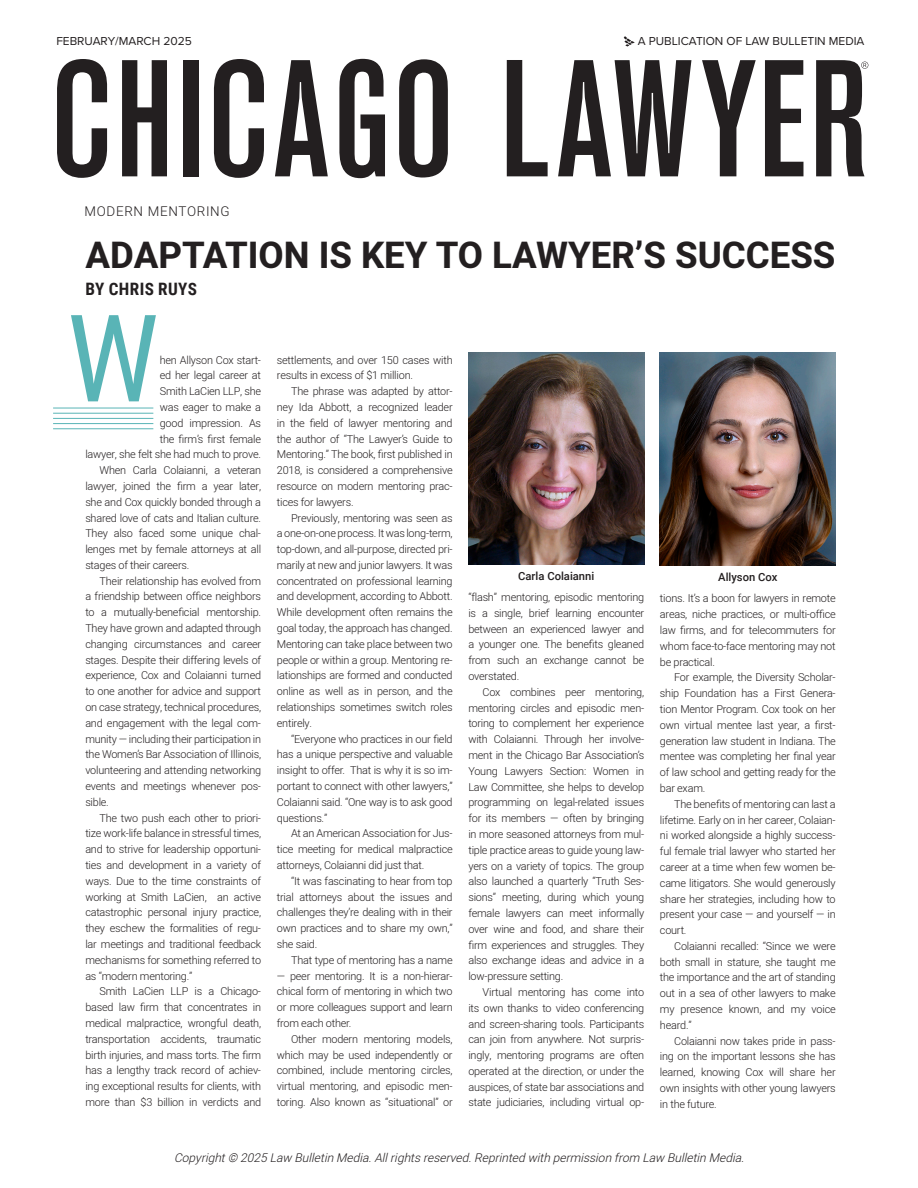
<style>
.page{position:relative;width:918px;height:1188px;background:#fff}
.page>*{position:absolute;margin:0;border:0;box-sizing:border-box;transform-origin:0 0}
.t1{font:121.2px "Roboto Condensed";color:#59b4b6}
.Heading_-_Columnist{font:700 36.6px "Heebo";color:#231f20}
.Subhead_-_Columnist{font:700 17.1px "Roboto Condensed";letter-spacing:.025em;color:#231f20}
.t2{font:300 13.5px "Heebo";letter-spacing:.05em;color:#231f20}
.t3{font:italic 300 12px "Heebo";color:#231f20}
.t4{font:12px "Proxima Nova";color:#231f20}
.Headshot_2{font:500 11.25px "Roboto";color:#231f20}
.Body_copy_-_Heebo{font:300 10.8px/15.8px "Heebo";letter-spacing:-.02em;color:#231f20;text-align:justify}
</style>
<div class="page">
<svg style="left:57px;top:59px;width:50px;height:119px"></svg>
<svg style="left:122px;top:60px;width:45px;height:116px"></svg>
<div style="left:183px;top:60px;width:15px;height:116px;background:#231f20"></div>
<svg style="left:214px;top:59px;width:50px;height:119px"></svg>
<svg style="left:275px;top:60px;width:53px;height:116px"></svg>
<svg style="left:339px;top:59px;width:46px;height:119px"></svg>
<svg style="left:399px;top:59px;width:49px;height:119px"></svg>
<svg style="left:507px;top:60px;width:41px;height:116px"></svg>
<svg style="left:558px;top:60px;width:133px;height:116px"></svg>
<svg style="left:702px;top:60px;width:54px;height:116px"></svg>
<svg style="left:765px;top:60px;width:38px;height:116px"></svg>
<svg style="left:816px;top:60px;width:52px;height:116px"></svg>
<svg style="left:624px;top:36px;width:11px;height:10px"></svg>
<hr style="left:53px;top:408px;width:100px;height:1px;background:#59b4b6">
<hr style="left:53px;top:413px;width:100px;height:1px;background:#59b4b6">
<hr style="left:53px;top:418px;width:100px;height:1px;background:#59b4b6">
<hr style="left:53px;top:423px;width:100px;height:1px;background:#59b4b6">
<hr style="left:53px;top:428px;width:100px;height:1px;background:#59b4b6">
<img style="left:468px;top:352px;width:176px;height:213px">
<img style="left:660px;top:353px;width:176px;height:212px">
<p class="t4" style="left:56px;top:32px;width:137px">FEBRUARY/MARCH 2025</p>
<p class="t4" style="left:638px;top:32px;width:228px">A PUBLICATION OF LAW BULLETIN MEDIA</p>
<p class="t2" style="left:85px;top:201px;width:147px">MODERN MENTORING</p>
<p class="Heading_-_Columnist" style="left:85px;top:229px;width:752px">ADAPTATION IS KEY TO LAWYER’S SUCCESS</p>
<p class="Subhead_-_Columnist" style="left:86px;top:277px;width:113px">BY CHRIS RUYS</p>
<p class="t1" style="left:67px;top:273px;width:94px">W</p>
<p class="Body_copy_-_Heebo" style="left:85px;top:352px;width:177px;text-align:right">hen Allyson Cox start-<br>ed her legal career at<br>Smith LaCien LLP, she<br>was eager to make a<br>good impression. As<br>the firm’s first female<br>lawyer, she felt she had much to prove.</p>
<p class="Body_copy_-_Heebo" style="left:85px;top:462px;width:177px;text-indent:14px">When Carla Colaianni, a veteran lawyer, joined the firm a year later, she and Cox quickly bonded through a shared love of cats and Italian culture.<br>They also faced some unique chal&shy;lenges met by female attorneys at all stages of their careers.</p>
<p class="Body_copy_-_Heebo" style="left:85px;top:573px;width:177px;text-indent:14px">Their relationship has evolved from a friendship between office neighbors to a mutually-beneficial mentorship.<br>They have grown and adapted through changing circumstances and career stages. Despite their differing levels of experience, Cox and Colaianni turned to one another for advice and support on case strategy, technical procedures, and engagement with the legal com&shy;munity — including their participation in the Women’s Bar Association of Illinois, volunteering and attending networking events and meetings whenever pos&shy;sible.</p>
<p class="Body_copy_-_Heebo" style="left:85px;top:810px;width:177px;text-indent:14px">The two push each other to priori&shy;tize work-life balance in stressful times, and to strive for leadership opportuni&shy;ties and development in a variety of ways. Due to the time constraints of working at Smith LaCien, an active catastrophic personal injury practice, they eschew the formalities of regu&shy;lar meetings and traditional feedback mechanisms for something referred to as “modern mentoring.”</p>
<p class="Body_copy_-_Heebo" style="left:85px;top:983px;width:177px;text-indent:14px">Smith LaCien LLP is a Chicago&shy;based law firm that concentrates in medical malpractice, wrongful death, transportation accidents, traumatic birth injuries, and mass torts. The firm has a lengthy track record of achiev&shy;ing exceptional results for clients, with more than $3 billion in verdicts and</p>
<p class="Body_copy_-_Heebo" style="left:277px;top:352px;width:177px">settlements, and over 150 cases with results in excess of $1 million.</p>
<p class="Body_copy_-_Heebo" style="left:277px;top:383px;width:177px;text-indent:14px">The phrase was adapted by attor&shy;ney Ida Abbott, a recognized leader in the field of lawyer mentoring and the author of “The Lawyer’s Guide to Mentoring.” The book, first published in 2018, is considered a comprehensive resource on modern mentoring prac&shy;tices for lawyers.</p>
<p class="Body_copy_-_Heebo" style="left:277px;top:510px;width:177px;text-indent:14px">Previously, mentoring was seen as a one-on-one process. It was long-term, top-down, and all-purpose, directed pri&shy;marily at new and junior lawyers. It was concentrated on professional learning and development, according to Abbott.<br>While development often remains the goal today, the approach has changed.<br>Mentoring can take place between two people or within a group. Mentoring re&shy;lationships are formed and conducted online as well as in person, and the relationships sometimes switch roles entirely.</p>
<p class="Body_copy_-_Heebo" style="left:277px;top:731px;width:177px;text-indent:14px">“Everyone who practices in our field has a unique perspective and valuable insight to offer. That is why it is so im&shy;portant to connect with other lawyers,” Colaianni said. “One way is to ask good questions.”</p>
<p class="Body_copy_-_Heebo" style="left:277px;top:826px;width:177px;text-indent:14px">At an American Association for Jus&shy;tice meeting for medical malpractice attorneys, Colaianni did just that.</p>
<p class="Body_copy_-_Heebo" style="left:277px;top:873px;width:177px;text-indent:14px">“It was fascinating to hear from top trial attorneys about the issues and challenges they’re dealing with in their own practices and to share my own,” she said.</p>
<p class="Body_copy_-_Heebo" style="left:291px;top:952px;width:163px">That type of mentoring has a name</p>
<p class="Body_copy_-_Heebo" style="left:277px;top:968px;width:177px">— peer mentoring. It is a non-hierar&shy;chical form of mentoring in which two or more colleagues support and learn from each other.</p>
<p class="Body_copy_-_Heebo" style="left:277px;top:1031px;width:177px;text-indent:14px">Other modern mentoring models, which may be used independently or combined, include mentoring circles, virtual mentoring, and episodic men&shy;toring. Also known as “situational” or</p>
<p class="Headshot_2" style="left:518px;top:568px;width:78px">Carla Colaianni</p>
<p class="Headshot_2" style="left:718px;top:570px;width:61px">Allyson Cox</p>
<p class="Body_copy_-_Heebo" style="left:468px;top:589px;width:177px">“flash” mentoring, episodic mentoring is a single, brief learning encounter between an experienced lawyer and a younger one. The benefits gleaned from such an exchange cannot be overstated.</p>
<p class="Body_copy_-_Heebo" style="left:468px;top:684px;width:177px;text-indent:14px">Cox combines peer mentoring, mentoring circles and episodic men&shy;toring to complement her experience with Colaianni. Through her involve&shy;ment in the Chicago Bar Association’s Young Lawyers Section: Women in Law Committee, she helps to develop programming on legal-related issues for its members — often by bringing in more seasoned attorneys from mul&shy;tiple practice areas to guide young law&shy;yers on a variety of topics. The group also launched a quarterly “Truth Ses&shy;sions” meeting, during which young female lawyers can meet informally over wine and food, and share their firm experiences and struggles. They also exchange ideas and advice in a low-pressure setting.</p>
<p class="Body_copy_-_Heebo" style="left:468px;top:984px;width:177px;text-indent:14px">Virtual mentoring has come into its own thanks to video conferencing and screen-sharing tools. Participants can join from anywhere. Not surpris&shy;ingly, mentoring programs are often operated at the direction, or under the auspices, of state bar associations and state judiciaries, including virtual op-</p>
<p class="Body_copy_-_Heebo" style="left:660px;top:591px;width:177px">tions. It’s a boon for lawyers in remote areas, niche practices, or multi-office law firms, and for telecommuters for whom face-to-face mentoring may not be practical.</p>
<p class="Body_copy_-_Heebo" style="left:660px;top:669px;width:177px;text-indent:14px">For example, the Diversity Scholar&shy;ship Foundation has a First Genera&shy;tion Mentor Program. Cox took on her own virtual mentee last year, a first&shy;generation law student in Indiana. The mentee was completing her final year of law school and getting ready for the bar exam.</p>
<p class="Body_copy_-_Heebo" style="left:660px;top:796px;width:177px;text-indent:14px">The benefits of mentoring can last a lifetime. Early on in her career, Colaian&shy;ni worked alongside a highly success&shy;ful female trial lawyer who started her career at a time when few women be&shy;came litigators. She would generously share her strategies, including how to present your case — and yourself — in court.</p>
<p class="Body_copy_-_Heebo" style="left:660px;top:938px;width:177px;text-indent:14px">Colaianni recalled: “Since we were both small in stature, she taught me the importance and the art of standing out in a sea of other lawyers to make my presence known, and my voice heard.”</p>
<p class="Body_copy_-_Heebo" style="left:660px;top:1033px;width:177px;text-indent:14px">Colaianni now takes pride in pass&shy;ing on the important lessons she has learned, knowing Cox will share her own insights with other young lawyers in the future.</p>
<p class="t3" style="left:174px;top:1149px;width:575px">Copyright© 2025 Law Bulletin Media.Allrightsreserved.Reprinted with permission from Law Bulletin Media.</p>
</div>
